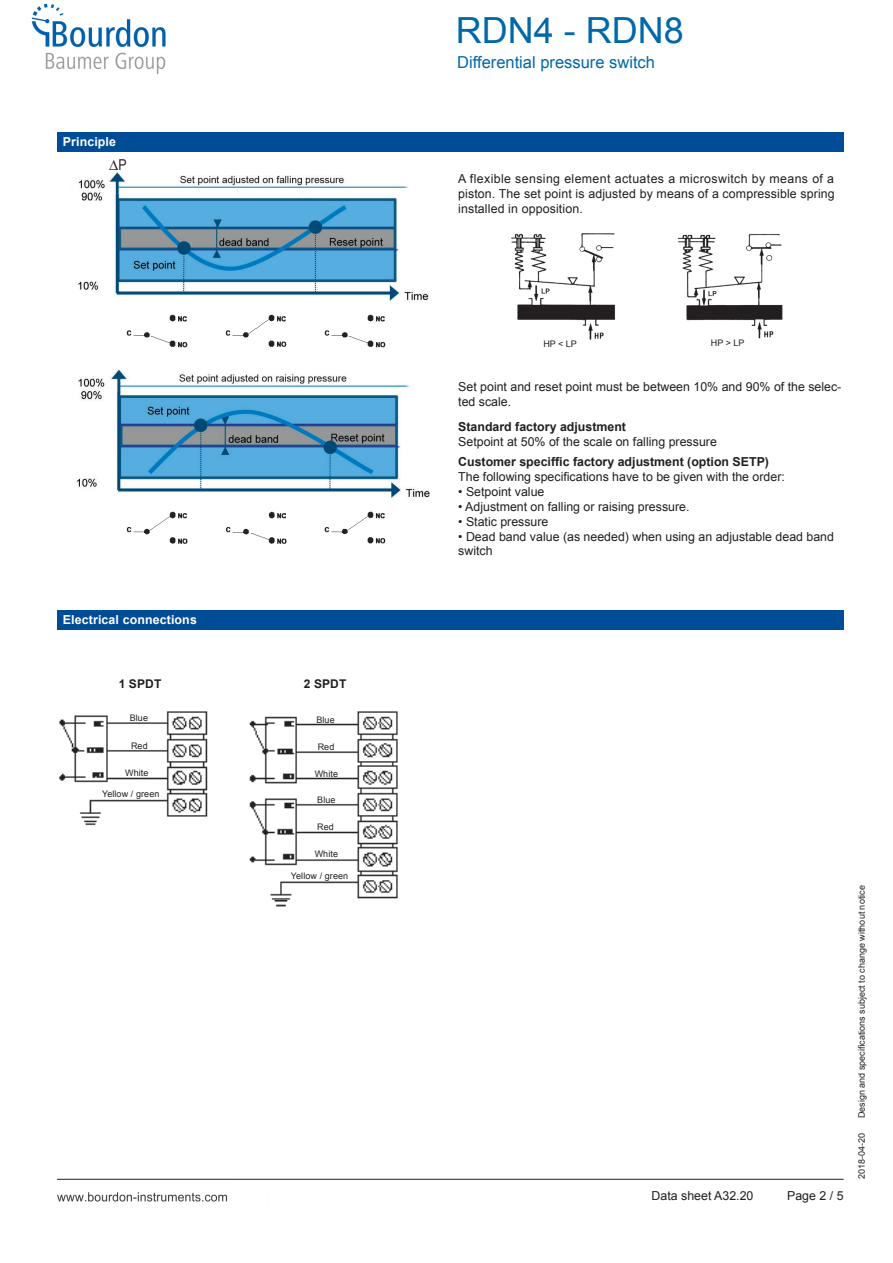
<style>
.page{position:relative;width:893px;height:1263px;background:#fff}
.page>*{position:absolute;margin:0;border:0;box-sizing:border-box;transform-origin:0 0}
.t1{font:36px "Arial";color:#0068a9}
.t2{font:16.5px "Arial";color:#0068a9}
.t3{font:15px "Arial Narrow";color:#231f20}
.t4{font:12.3px/14.9px "Arial";color:#231f20}
.t5{font:700 12.3px "Arial";letter-spacing:.01em;color:#fff}
.t6{font:700 12px "Arial";letter-spacing:.01em;color:#231f20}
.t7{font:9px "Arial";color:#231f20}
.s1{font-weight:700}
</style>
<div class="page">
<img style="left:31px;top:3px;width:813px;height:1199px">
<p class="t5" style="left:63px;top:134px;width:55px">Principle</p>
<p class="t3" style="left:109px;top:154px;width:19px">∆P</p>
<p class="t5" style="left:63px;top:612px;width:135px">Electrical connections</p>
<p class="t6" style="left:119px;top:676px;width:44px">1 SPDT</p>
<p class="t6" style="left:304px;top:676px;width:44px">2 SPDT</p>
<p class="t7" style="left:130px;top:712px;width:20px">Blue</p>
<p class="t7" style="left:131px;top:740px;width:18px">Red</p>
<p class="t7" style="left:125px;top:767px;width:25px">White</p>
<p class="t7" style="left:102px;top:788px;width:59px">Yellow / green</p>
<p class="t7" style="left:316px;top:714px;width:20px">Blue</p>
<p class="t7" style="left:318px;top:741px;width:18px">Red</p>
<p class="t7" style="left:315px;top:768px;width:25px">White</p>
<p class="t7" style="left:317px;top:794px;width:20px">Blue</p>
<p class="t7" style="left:317px;top:821px;width:18px">Red</p>
<p class="t7" style="left:315px;top:848px;width:25px">White</p>
<p class="t7" style="left:291px;top:870px;width:59px">Yellow / green</p>
<p class="t1" style="left:456px;top:7px;width:229px">RDN4 - RDN8</p>
<p class="t2" style="left:457px;top:51px;width:199px">Differential pressure switch</p>
<p class="t4" style="left:458px;top:171px;width:378px;text-align:justify">A flexible sensing element actuates a microswitch by means of a piston. The set point is adjusted by means of a compressible spring installed in opposition.</p>
<p class="t7" style="left:543px;top:338px;width:35px">HP &lt; LP</p>
<p class="t7" style="left:711px;top:337px;width:35px">HP &gt; LP</p>
<p class="t4" style="left:458px;top:379px;width:385px">Set point and reset point must be between 10% and 90% of the selec&shy;ted scale.</p>
<p class="t4" style="left:458px;top:419px;width:260px"><span class="s1">Standard factory adjustment<br></span>Setpoint at 50% of the scale on falling pressure</p>
<p class="t4" style="left:458px;top:455px;width:328px"><span class="s1">Customer speciffic factory adjustment (option SETP)<br></span>The following specifications have to be given with the order:</p>
<p class="t4" style="left:458px;top:484px;width:88px">• Setpoint value</p>
<p class="t4" style="left:458px;top:499px;width:233px">• Adjustment on falling or raising pressure.</p>
<p class="t4" style="left:458px;top:514px;width:92px">• Static pressure</p>
<p class="t4" style="left:458px;top:529px;width:377px">• Dead band value (as needed) when using an adjustable dead band switch</p>
<p class="t4" style="left:652px;top:1189px;width:103px">Data sheet A32.20</p>
<p class="t4" style="left:787px;top:1188px;width:58px">Page 2 / 5</p>
<p class="t7" style="left:856px;top:1118px;width:234px;rotate:-90deg">Design and specifications subject to change without notice</p>
<p class="t7" style="left:856px;top:1179px;width:48px;rotate:-90deg">2018-04-20</p>
</div>
